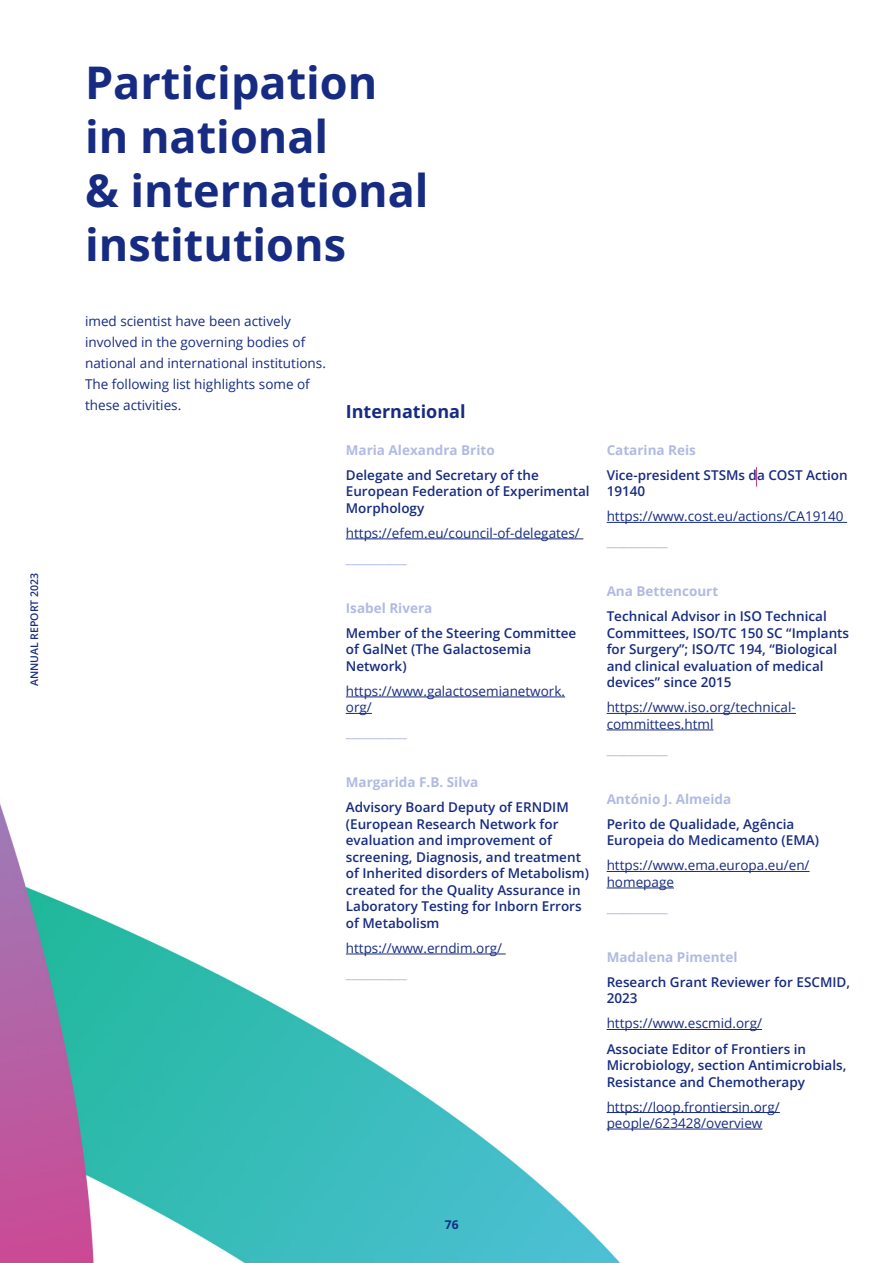
<style>
.page{position:relative;width:893px;height:1263px;background:#fff}
.page>*{position:absolute;margin:0;border:0;box-sizing:border-box;transform-origin:0 0}
.t1{font:700 45px/54px "Open Sans";color:#162b81}
.Texto{font:700 18px "Open Sans";color:#162b81}
.Texto-2{font:600 13.5px/16.5px "Open Sans";color:#162b81}
.Texto-3{font:13.5px/16.5px "Open Sans";color:#162b81}
.Texto-4{font:700 13.5px "Open Sans";color:#b1bbe2}
.t2{font:700 12px "Open Sans";color:#162b81}
.t3{font:600 10.5px "Open Sans";color:#162b81}
</style>
<div class="page">
<img style="left:0;top:521px;width:756px;height:742px">
<hr style="left:346px;top:538px;width:237px;height:1px;background:#162b81">
<hr style="left:346px;top:696px;width:219px;height:1px;background:#162b81">
<svg style="left:346px;top:713px;width:26px;height:1px"></svg>
<hr style="left:346px;top:954px;width:160px;height:1px;background:#162b81">
<hr style="left:607px;top:522px;width:240px;height:1px;background:#162b81">
<hr style="left:607px;top:713px;width:189px;height:1px;background:#162b81">
<hr style="left:607px;top:729px;width:106px;height:1px;background:#162b81">
<hr style="left:607px;top:871px;width:203px;height:1px;background:#162b81">
<hr style="left:607px;top:888px;width:67px;height:1px;background:#162b81">
<hr style="left:607px;top:1029px;width:155px;height:1px;background:#162b81">
<hr style="left:607px;top:1112px;width:173px;height:1px;background:#162b81">
<hr style="left:607px;top:1129px;width:155px;height:1px;background:#162b81">
<p class="t3" style="left:27px;top:686px;width:115px;rotate:-90deg">ANNUAL REPORT 2023</p>
<p class="t1" style="left:85px;top:54px;width:294px">Participation</p>
<p class="t1" style="left:85px;top:108px;width:245px">in national</p>
<p class="t1" style="left:85px;top:162px;width:345px">&amp; international institutions</p>
<p class="Texto-3" style="left:85px;top:311px;width:242px;line-height:21px">imed scientist have been actively involved in the governing bodies of national and international institutions.<br>The following list highlights some of these activities.</p>
<p class="Texto" style="left:346px;top:398px;width:121px">International</p>
<p class="Texto-4" style="left:346px;top:440px;width:150px">Maria Alexandra Brito</p>
<p class="Texto-2" style="left:346px;top:466px;width:245px">Delegate and Secretary of the<br>European Federation of Experimental<br>Morphology</p>
<p class="Texto-3" style="left:346px;top:524px;width:236px">https://efem.eu/council-of-delegates/</p>
<p class="Texto-4" style="left:346px;top:548px;width:63px">___________</p>
<p class="Texto-4" style="left:346px;top:598px;width:88px">Isabel Rivera</p>
<p class="Texto-2" style="left:346px;top:624px;width:232px">Member of the Steering Committee of GalNet (The Galactosemia<br>Network)</p>
<p class="Texto-3" style="left:346px;top:682px;width:221px">https://www.galactosemianetwork. org/</p>
<p class="Texto-4" style="left:346px;top:723px;width:63px">___________</p>
<p class="Texto-4" style="left:346px;top:773px;width:134px">Margarida F.B. Silva</p>
<p class="Texto-2" style="left:346px;top:799px;width:245px">Advisory Board Deputy of ERNDIM (European Research Network for evaluation and improvement of screening, Diagnosis, and treatment of Inherited disorders of Metabolism) created for the Quality Assurance in<br>Laboratory Testing for Inborn Errors of Metabolism</p>
<p class="Texto-3" style="left:346px;top:939px;width:158px">https://www.erndim.org/</p>
<p class="Texto-4" style="left:346px;top:963px;width:63px">___________</p>
<p class="Texto-4" style="left:607px;top:440px;width:91px">Catarina Reis</p>
<p class="Texto-2" style="left:607px;top:466px;width:243px">Vice-president STSMs da COST Action<br>19140</p>
<p class="Texto-3" style="left:607px;top:508px;width:238px">https://www.cost.eu/actions/CA19140</p>
<p class="Texto-4" style="left:607px;top:532px;width:63px">___________</p>
<p class="Texto-4" style="left:607px;top:582px;width:113px">Ana Bettencourt</p>
<p class="Texto-2" style="left:607px;top:608px;width:244px">Technical Advisor in ISO Technical Committees, ISO/TC 150 SC “Implants for Surgery”; ISO/TC 194, “Biological and clinical evaluation of medical devices” since 2015</p>
<p class="Texto-3" style="left:607px;top:699px;width:191px">https://www.iso.org/technical&shy;committees.html</p>
<p class="Texto-4" style="left:607px;top:739px;width:63px">___________</p>
<p class="Texto-4" style="left:607px;top:789px;width:126px">António J. Almeida</p>
<p class="Texto-2" style="left:607px;top:815px;width:214px">Perito de Qualidade, Agência<br>Europeia do Medicamento (EMA)</p>
<p class="Texto-3" style="left:607px;top:857px;width:204px">https://www.ema.europa.eu/en/ homepage</p>
<p class="Texto-4" style="left:607px;top:897px;width:63px">___________</p>
<p class="Texto-4" style="left:607px;top:947px;width:132px">Madalena Pimentel</p>
<p class="Texto-2" style="left:607px;top:973px;width:245px">Research Grant Reviewer for ESCMID,<br>2023</p>
<p class="Texto-3" style="left:607px;top:1015px;width:157px">https://www.escmid.org/</p>
<p class="Texto-2" style="left:607px;top:1040px;width:241px">Associate Editor of Frontiers in<br>Microbiology, section Antimicrobials,<br>Resistance and Chemotherapy</p>
<p class="Texto-3" style="left:607px;top:1098px;width:175px">https://loop.frontiersin.org/ people/623428/overview</p>
<p class="t2" style="left:445px;top:1216px;width:15px">76</p>
</div>
